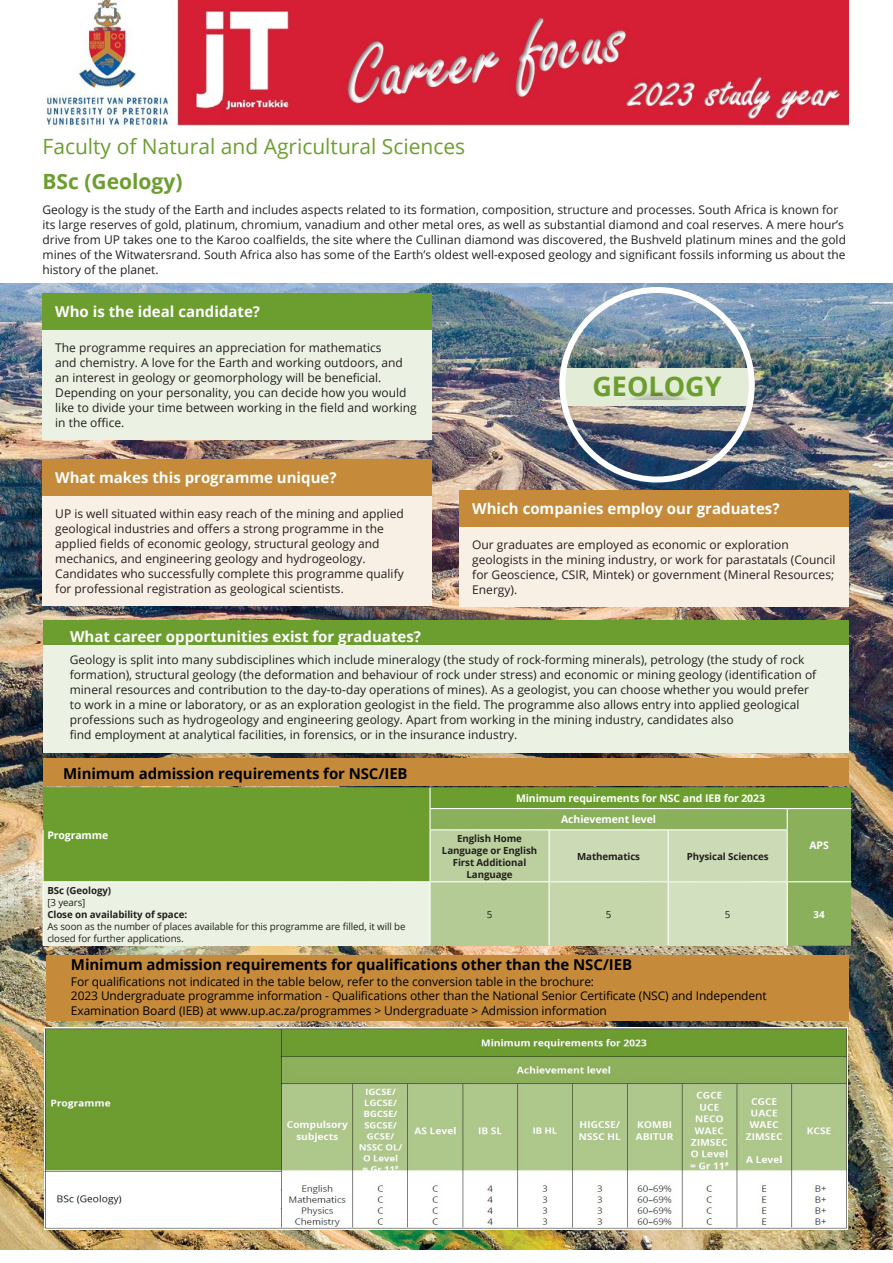
<style>
.page{position:relative;width:893px;height:1263px;background:#fff}
.page>*{position:absolute;margin:0;border:0;box-sizing:border-box;transform-origin:0 0}
.t1{font:700 27px "Open Sans";color:#6c9e2f}
.t2{font:21px "Open Sans";color:#6c9e2f}
.t3{font:700 21px "Open Sans";color:#6c9e2f}
.t4{font:700 15px "Open Sans";color:#fff}
.t5{font:700 15px "Open Sans";letter-spacing:-.005em;color:#000}
.t6{font:12px/15px "Open Sans";color:#231f20}
.t7{font:12px/14.4px "Open Sans";letter-spacing:-.01em;color:#000}
.t8{font:700 10.5px/21.3px "Open Sans";letter-spacing:-.01em;color:#fff}
.t9{font:700 9.75px/12px "Open Sans";letter-spacing:-.01em;color:#231f20;text-align:center}
.t10{font:9.75px/12px "Open Sans";letter-spacing:-.01em;color:#231f20}
.t11{font:700 9.75px "Open Sans";color:#fff}
</style>
<div class="page">
<img style="left:0;top:284px;width:893px;height:965px">
<div style="left:43px;top:787px;width:808px;height:94px;background:#6c9e2f"></div>
<div style="left:431px;top:809px;width:420px;height:137px;background:#8bb05b"></div>
<div style="left:430px;top:830px;width:119px;height:52px;background:#bcd09f"></div>
<div style="left:43px;top:882px;width:387px;height:64px;background:#ecf2e3"></div>
<div style="left:430px;top:882px;width:119px;height:64px;background:#b5cb95"></div>
<div style="left:549px;top:882px;width:119px;height:64px;background:#c4d6aa"></div>
<div style="left:668px;top:882px;width:119px;height:64px;background:#d2e0c0"></div>
<hr style="left:429px;top:788px;width:2px;height:20px;background:#fff">
<hr style="left:429px;top:808px;width:120px;height:1px;background:#fff">
<hr style="left:429px;top:809px;width:2px;height:20px;background:#fff">
<hr style="left:549px;top:808px;width:119px;height:1px;background:#fff">
<hr style="left:668px;top:808px;width:119px;height:1px;background:#fff">
<hr style="left:787px;top:808px;width:65px;height:1px;background:#fff">
<svg style="left:549px;top:809px;width:239px;height:72px;background:#bacf9c"></svg>
<hr style="left:43px;top:830px;width:1px;height:51px;background:#fff">
<hr style="left:429px;top:829px;width:120px;height:1px;background:#fff">
<hr style="left:429px;top:830px;width:2px;height:51px;background:#fff">
<hr style="left:549px;top:829px;width:119px;height:1px;background:#fff">
<hr style="left:549px;top:830px;width:1px;height:51px;background:#fff">
<hr style="left:668px;top:829px;width:120px;height:1px;background:#fff">
<hr style="left:668px;top:830px;width:1px;height:51px;background:#fff">
<hr style="left:787px;top:830px;width:1px;height:51px;background:#fff">
<hr style="left:43px;top:881px;width:387px;height:1px;background:#fff">
<hr style="left:430px;top:881px;width:119px;height:1px;background:#fff">
<hr style="left:549px;top:881px;width:119px;height:1px;background:#fff">
<hr style="left:668px;top:881px;width:119px;height:1px;background:#fff">
<hr style="left:787px;top:881px;width:65px;height:1px;background:#fff">
<hr style="left:43px;top:882px;width:1px;height:63px;background:#fff">
<hr style="left:429px;top:882px;width:2px;height:63px;background:#fff">
<hr style="left:549px;top:882px;width:1px;height:63px;background:#fff">
<hr style="left:668px;top:882px;width:1px;height:63px;background:#fff">
<hr style="left:787px;top:882px;width:1px;height:63px;background:#fff">
<div style="left:43px;top:293px;width:389px;height:37px;background:#6c9e2f"></div>
<div style="left:43px;top:330px;width:389px;height:110px;background:#ecf2e3"></div>
<div style="left:44px;top:620px;width:805px;height:25px;background:#6c9e2f"></div>
<div style="left:44px;top:645px;width:805px;height:108px;background:#ecf2e3"></div>
<div style="left:43px;top:459px;width:389px;height:37px;background:#c58b3a"></div>
<div style="left:43px;top:496px;width:389px;height:110px;background:#f9f0e5"></div>
<div style="left:459px;top:490px;width:390px;height:37px;background:#c58b3a"></div>
<div style="left:459px;top:527px;width:390px;height:80px;background:#f9f0e5"></div>
<div style="left:555px;top:283px;width:210px;height:209px;background:#231f20;opacity:.25"></div>
<div style="left:559px;top:287px;width:196px;height:195px;border:6px solid #fff;border-radius:50%"></div>
<div style="left:598px;top:276px;width:123px;height:123px;background:#231f20;opacity:.25"></div>
<img style="left:46px;top:0;width:803px;height:128px">
<div style="left:43px;top:758px;width:806px;height:28px;background:#c58b3a"></div>
<div style="left:46px;top:955px;width:803px;height:66px;background:#c58b3a"></div>
<img style="left:45px;top:1027px;width:803px;height:203px">
<h2 class="t2" style="left:43px;top:132px;width:424px">Faculty of Natural and Agricultural Sciences</h2>
<h2 class="t3" style="left:43px;top:166px;width:142px">BSc (Geology)</h2>
<p class="t6" style="left:43px;top:202px;width:805px">Geology is the study of the Earth and includes aspects related to its formation, composition, structure and processes. South Africa is known for its large reserves of gold, platinum, chromium, vanadium and other metal ores, as well as substantial diamond and coal reserves. A mere hour’s drive from UP takes one to the Karoo coalfields, the site where the Cullinan diamond was discovered, the Bushveld platinum mines and the gold mines of the Witwatersrand. South Africa also has some of the Earth’s oldest well-exposed geology and significant fossils informing us about the history of the planet.</p>
<p class="t4" style="left:55px;top:301px;width:206px">Who is the ideal candidate?</p>
<p class="t6" style="left:55px;top:340px;width:363px">The programme requires an appreciation for mathematics<br>and chemistry. A love for the Earth and working outdoors, and an interest in geology or geomorphology will be beneficial.<br>Depending on your personality, you can decide how you would like to divide your time between working in the field and working in the office.</p>
<h1 class="t1" style="left:592px;top:367px;width:131px">GEOLOGY</h1>
<p class="t4" style="left:55px;top:467px;width:283px">What makes this programme unique?</p>
<p class="t6" style="left:55px;top:506px;width:350px">UP is well situated within easy reach of the mining and applied geological industries and offers a strong programme in the applied fields of economic geology, structural geology and mechanics, and engineering geology and hydrogeology.<br>Candidates who successfully complete this programme qualify for professional registration as geological scientists.</p>
<p class="t4" style="left:472px;top:498px;width:309px">Which companies employ our graduates?</p>
<p class="t6" style="left:472px;top:537px;width:365px">Our graduates are employed as economic or exploration geologists in the mining industry, or work for parastatals (Council for Geoscience, CSIR, Mintek) or government (Mineral Resources; Energy).</p>
<p class="t4" style="left:70px;top:626px;width:352px">What career opportunities exist for graduates?</p>
<p class="t6" style="left:70px;top:652px;width:748px">Geology is split into many subdisciplines which include mineralogy (the study of rock-forming minerals), petrology (the study of rock formation), structural geology (the deformation and behaviour of rock under stress) and economic or mining geology (identification of mineral resources and contribution to the day-to-day operations of mines). As a geologist, you can choose whether you would prefer to work in a mine or laboratory, or as an exploration geologist in the field. The programme also allows entry into applied geological professions such as hydrogeology and engineering geology. Apart from working in the mining industry, candidates also<br>find employment at analytical facilities, in forensics, or in the insurance industry.</p>
<p class="t5" style="left:63px;top:763px;width:346px">Minimum admission requirements for NSC/IEB</p>
<p class="t8" style="left:47px;top:824px;width:62px">Programme</p>
<p class="t9" style="left:47px;top:884px;width:65px">BSc (Geology)</p>
<p class="t10" style="left:47px;top:896px;width:40px">[3 years]</p>
<p class="t9" style="left:47px;top:908px;width:141px">Close on availability of space:</p>
<p class="t10" style="left:47px;top:920px;width:360px">As soon as the number of places available for this programme are filled, it will be closed for further applications.</p>
<p class="t8" style="left:561px;top:787px;width:205px;text-indent:-45px">Minimum requirements for NSC and IEB for 2023<br>Achievement level</p>
<p class="t9" style="left:442px;top:832px;width:97px">English Home<br>Language or English<br>First Additional<br>Language</p>
<p class="t9" style="left:577px;top:850px;width:65px">Mathematics</p>
<p class="t9" style="left:687px;top:850px;width:83px">Physical Sciences</p>
<p class="t8" style="left:809px;top:834px;width:21px">APS</p>
<p class="t10" style="left:487px;top:908px;width:7px">5</p>
<p class="t10" style="left:606px;top:908px;width:7px">5</p>
<p class="t10" style="left:725px;top:908px;width:7px">5</p>
<p class="t11" style="left:814px;top:907px;width:13px">34</p>
<p class="t5" style="left:71px;top:954px;width:563px">Minimum admission requirements for qualifications other than the NSC/IEB</p>
<p class="t7" style="left:71px;top:974px;width:697px">For qualifications not indicated in the table below, refer to the conversion table in the brochure:<br>2023 Undergraduate programme information - Qualifications other than the National Senior Certificate (NSC) and Independent<br>Examination Board (IEB) at www.up.ac.za/programmes &gt; Undergraduate &gt; Admission information</p>
</div>
